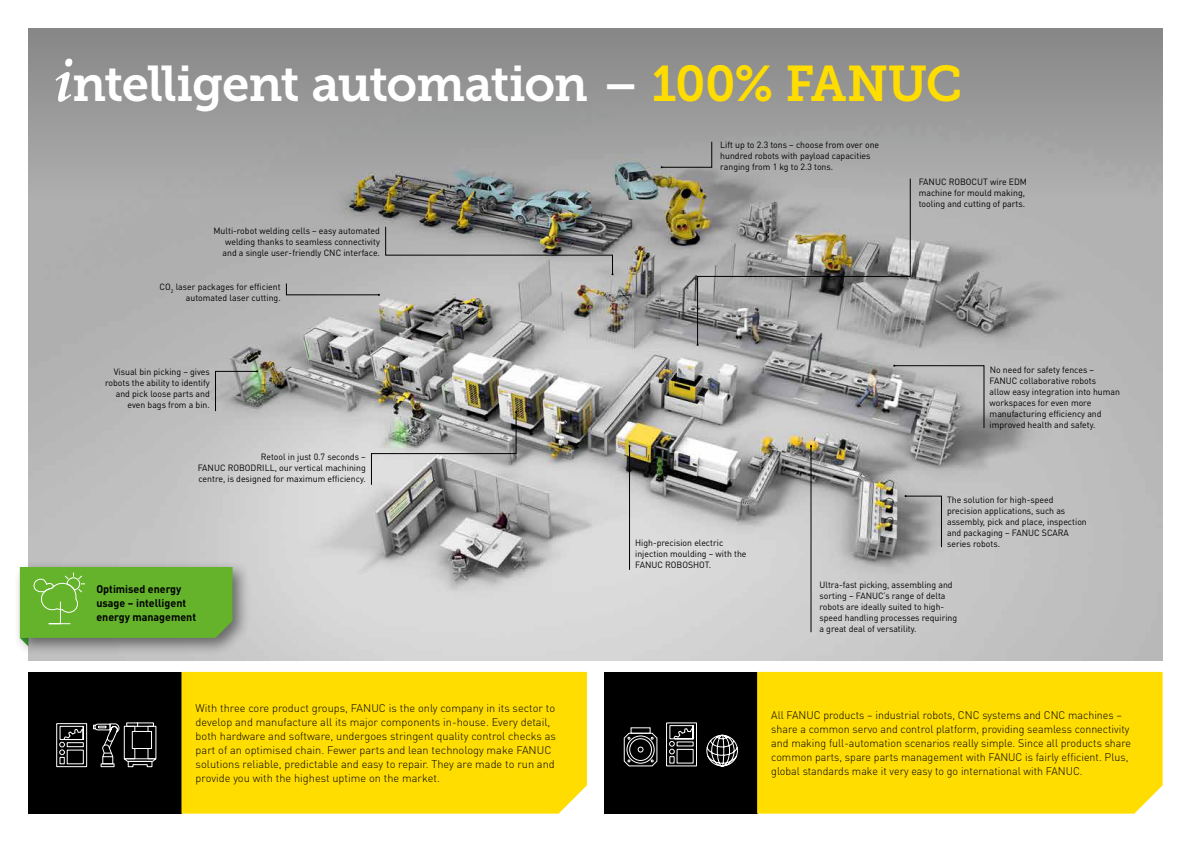
<style>
.page{position:relative;width:1191px;height:842px;background:#fff}
.page>*{position:absolute;margin:0;border:0;box-sizing:border-box;transform-origin:0 0}
.t1{font:50px "Museo Slab 700";letter-spacing:-.03em;color:#fff}
.t2{font:300 11px/14px "DIN Pro";color:#000}
.t3{font:700 11px/14px "DIN Pro";color:#000}
.t4{font:9px/11px "DIN Pro";color:#000}
.s1{font-family:"Palatino Linotype";font-weight:700;font-style:italic;font-size:60px}
.s2{color:#fd0}
</style>
<div class="page">
<img style="left:28px;top:198px;width:1134px;height:462px">
<svg style="left:28px;top:28px;width:1134px;height:170px;background:#989898"></svg>
<div style="left:28px;top:672px;width:153px;height:142px;background:#000"></div>
<svg style="left:56px;top:723px;width:31px;height:44px"></svg>
<svg style="left:93px;top:722px;width:64px;height:45px"></svg>
<div style="left:604px;top:672px;width:153px;height:142px;background:#000"></div>
<svg style="left:666px;top:722px;width:31px;height:45px"></svg>
<svg style="left:706px;top:734px;width:32px;height:33px"></svg>
<svg style="left:623px;top:732px;width:34px;height:35px"></svg>
<div style="left:630px;top:727px;width:20px;height:7px;border:1px solid #fff"></div>
<div style="left:181px;top:672px;width:406px;height:142px;background:#fd0"></div>
<div style="left:757px;top:672px;width:405px;height:142px;background:#fd0"></div>
<div style="left:13px;top:560px;width:238px;height:96px;background:#000;opacity:.5"></div>
<svg style="left:20px;top:567px;width:212px;height:79px;background:#6aaf38"></svg>
<svg style="left:385px;top:226px;width:228px;height:49px;background:#9c9c9a"></svg>
<svg style="left:696px;top:178px;width:214px;height:168px;background:#9f9e9b"></svg>
<svg style="left:371px;top:411px;width:146px;height:74px;background:#acadab"></svg>
<svg style="left:286px;top:283px;width:94px;height:13px"></svg>
<hr style="left:629px;top:446px;width:1px;height:124px;background:#000">
<hr style="left:810px;top:446px;width:1px;height:186px;background:#000">
<svg style="left:215px;top:370px;width:43px;height:42px;background:#999e99"></svg>
<svg style="left:904px;top:495px;width:38px;height:53px;background:#989898"></svg>
<svg style="left:893px;top:365px;width:91px;height:64px;background:#a6a6a7"></svg>
<svg style="left:660px;top:141px;width:52px;height:27px"></svg>
<h1 class="t1" style="left:54px;top:55px;width:910px"><span class="s1">i</span>ntelligent automation – <span class="s2">100% FANUC</span></h1>
<p class="t4" style="left:222px;top:225px;width:159px;text-align:justify;text-indent:-9px">Multi-robot welding cells – easy automated welding thanks to seamless connectivity and a single user-friendly CNC interface.</p>
<p class="t4" style="left:160px;top:281px;width:123px;text-align:right">CO<sub>2</sub> laser packages for efficient automated laser cutting.</p>
<p class="t4" style="left:105px;top:366px;width:106px;text-align:right">Visual bin picking – gives robots the ability to identify and pick loose parts and even bags from a bin.</p>
<p class="t4" style="left:198px;top:451px;width:169px;text-align:justify;text-indent:63px">Retool in just 0.7 seconds – FANUC ROBODRILL, our vertical machining centre, is designed for maximum efficiency.</p>
<p class="t3" style="left:96px;top:581px;width:101px">Optimised energy usage – intelligent energy management</p>
<p class="t2" style="left:196px;top:701px;width:362px">With three core product groups, FANUC is the only company in its sector to develop and manufacture all its major components in-house. Every detail, both hardware and software, undergoes stringent quality control checks as part of an optimised chain. Fewer parts and lean technology make FANUC solutions reliable, predictable and easy to repair. They are made to run and provide you with the highest uptime on the market.</p>
<p class="t4" style="left:720px;top:139px;width:160px">Lift up to 2.3 tons – choose from over one hundred robots with payload capacities ranging from 1 kg to 2.3 tons.</p>
<p class="t4" style="left:918px;top:176px;width:110px">FANUC ROBOCUT wire EDM machine for mould making, tooling and cutting of parts.</p>
<p class="t4" style="left:635px;top:537px;width:113px">High-precision electric injection moulding – with the<br>FANUC ROBOSHOT.</p>
<p class="t4" style="left:989px;top:364px;width:132px">No need for safety fences –<br>FANUC collaborative robots<br>allow easy integration into human workspaces for even more manufacturing efficiency and improved health and safety.</p>
<p class="t4" style="left:947px;top:494px;width:141px">The solution for high-speed precision applications, such as assembly, pick and place, inspection and packaging – FANUC SCARA series robots.</p>
<p class="t4" style="left:819px;top:579px;width:139px">Ultra-fast picking, assembling and sorting – FANUC’s range of delta robots are ideally suited to high&shy;speed handling processes requiring a great deal of versatility.</p>
<p class="t2" style="left:771px;top:708px;width:361px">All FANUC products – industrial robots, CNC systems and CNC machines – share a common servo and control platform, providing seamless connectivity and making full-automation scenarios really simple. Since all products share common parts, spare parts management with FANUC is fairly efficient. Plus, global standards make it very easy to go international with FANUC.</p>
</div>
